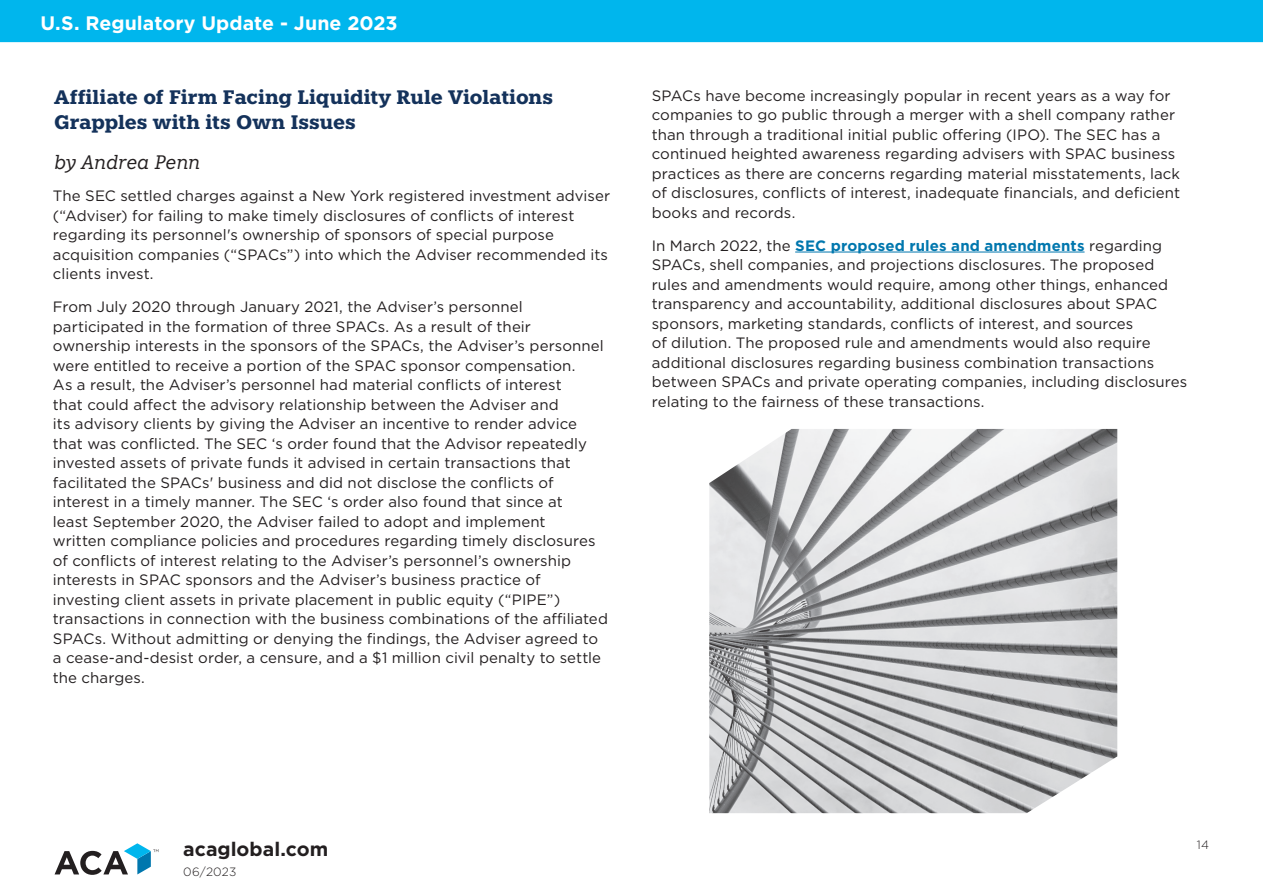
<style>
.page{position:relative;width:1263px;height:893px;background:#fff}
.page>*{position:absolute;margin:0;border:0;box-sizing:border-box;transform-origin:0 0}
.t1{font:700 19.5px/25.5px "Knile";color:#14325b}
.t2{font:700 19.5px "Gotham";letter-spacing:.005em;color:#fff}
.t3{font:700 19.5px "Gotham";color:#231f20}
.t4{font:italic 19.5px "Knile";letter-spacing:-.01em;color:#231f20}
.Bullets_10_13{font:15px/19.5px "Gotham";letter-spacing:.005em;color:#231f20}
.t5{font:300 12px "Gotham";letter-spacing:.015em;color:#231f20}
.s1{font-weight:700;color:#0077ae}
</style>
<div class="page">
<div style="left:0;top:0;width:1263px;height:42px;background:#00b6ed"></div>
<svg style="left:55px;top:843px;width:103px;height:32px"></svg>
<hr style="left:795px;top:252px;width:289px;height:1px;background:#0077ae">
<img style="left:709px;top:429px;width:408px;height:384px">
<h1 class="t2" style="left:40px;top:10px;width:359px">U.S. Regulatory Update - June 2023</h1>
<p class="t1" style="left:54px;top:84px;width:501px">Affiliate of Firm Facing Liquidity Rule Violations<br>Grapples with its Own Issues</p>
<p class="t4" style="left:54px;top:151px;width:148px">by Andrea Penn</p>
<p class="Bullets_10_13" style="left:53px;top:186px;width:559px">The SEC settled charges against a New York registered investment adviser (“Adviser) for failing to make timely disclosures of conflicts of interest regarding its personnel's ownership of sponsors of special purpose acquisition companies (“SPACs”) into which the Adviser recommended its clients invest.</p>
<p class="Bullets_10_13" style="left:53px;top:297px;width:557px">From July 2020 through January 2021, the Adviser’s personnel participated in the formation of three SPACs. As a result of their ownership interests in the sponsors of the SPACs, the Adviser’s personnel were entitled to receive a portion of the SPAC sponsor compensation.<br>As a result, the Adviser’s personnel had material conflicts of interest<br>that could affect the advisory relationship between the Adviser and<br>its advisory clients by giving the Adviser an incentive to render advice that was conflicted. The SEC ‘s order found that the Advisor repeatedly invested assets of private funds it advised in certain transactions that facilitated the SPACs' business and did not disclose the conflicts of interest in a timely manner. The SEC ‘s order also found that since at<br>least September 2020, the Adviser failed to adopt and implement<br>written compliance policies and procedures regarding timely disclosures of conflicts of interest relating to the Adviser’s personnel’s ownership interests in SPAC sponsors and the Adviser’s business practice of investing client assets in private placement in public equity (“PIPE”) transactions in connection with the business combinations of the affiliated SPACs. Without admitting or denying the findings, the Adviser agreed to a cease-and-desist order, a censure, and a $1 million civil penalty to settle the charges.</p>
<p class="Bullets_10_13" style="left:652px;top:85px;width:530px">SPACs have become increasingly popular in recent years as a way for companies to go public through a merger with a shell company rather than through a traditional initial public offering (IPO). The SEC has a continued heighted awareness regarding advisers with SPAC business practices as there are concerns regarding material misstatements, lack of disclosures, conflicts of interest, inadequate financials, and deficient books and records.</p>
<p class="Bullets_10_13" style="left:652px;top:235px;width:537px">In March 2022, the <span class="s1">SEC proposed rules and amendments</span> regarding SPACs, shell companies, and projections disclosures. The proposed rules and amendments would require, among other things, enhanced transparency and accountability, additional disclosures about SPAC sponsors, marketing standards, conflicts of interest, and sources<br>of dilution. The proposed rule and amendments would also require additional disclosures regarding business combination transactions between SPACs and private operating companies, including disclosures relating to the fairness of these transactions.</p>
<h1 class="t3" style="left:183px;top:836px;width:147px">acaglobal.com</h1>
<p class="t5" style="left:183px;top:864px;width:55px">06/2023</p>
<p class="t5" style="left:1197px;top:837px;width:14px">14</p>
</div>
